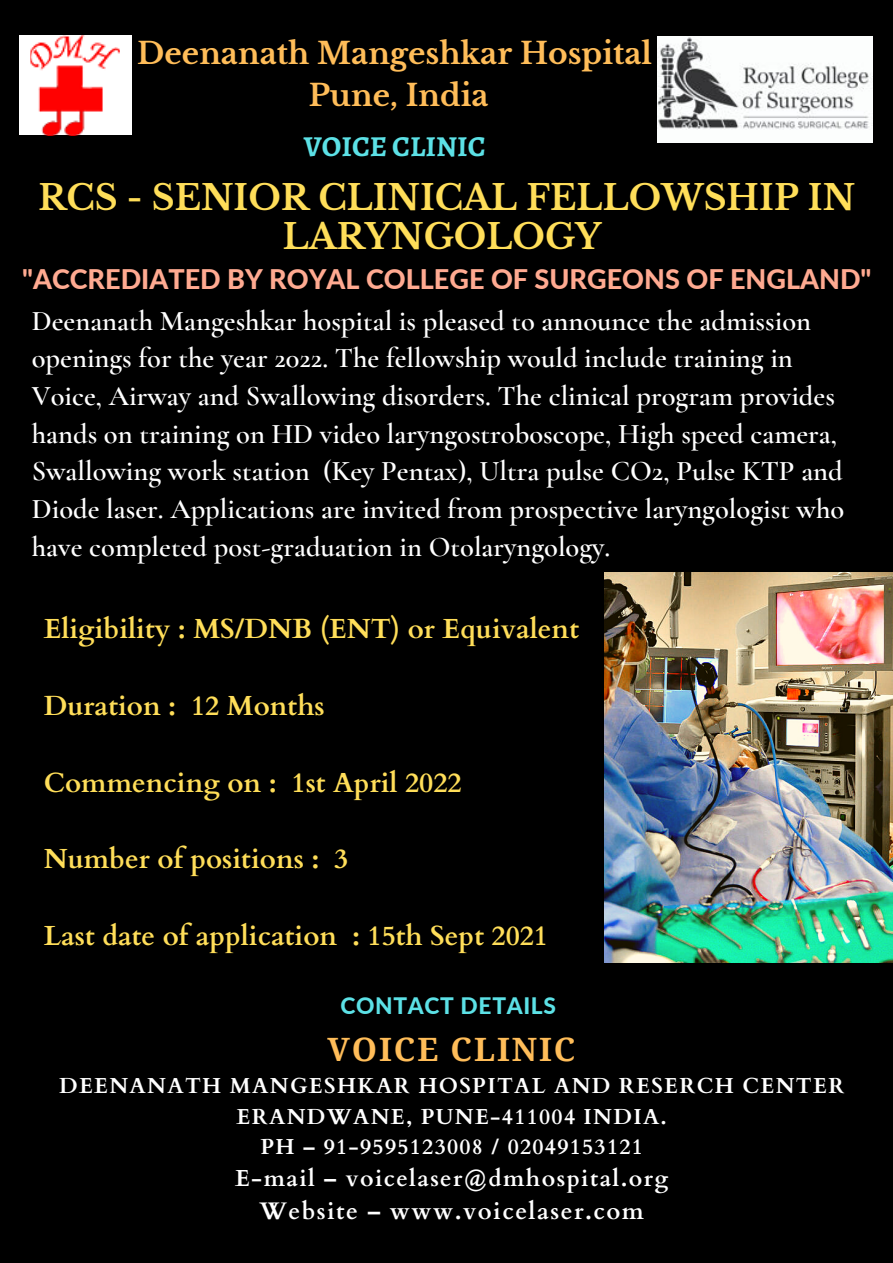
<style>
.page{position:relative;width:893px;height:1263px;background:#000}
.page>*{position:absolute;margin:0;border:0;box-sizing:border-box;transform-origin:0 0}
.t1{font:700 34.5px/38.8px "Libre Baskerville";color:#ffde59;text-align:center}
.t2{font:700 32.17px "Noto Serif";letter-spacing:.06em;color:#ffbd59}
.t3{font:700 29.7px "Libre Baskerville";color:#ffbd59}
.t4{font:700 28.95px "Alegreya";color:#5ce1e6}
.t5{font:600 28.5px/37.7px "Cormorant Garamond";color:#fff}
.t6{font:700 27.6px "Cardo";color:#ffde59}
.t7{font:800 27px "Lato";color:#ffaa91}
.t8{font:700 23.92px "Cardo";letter-spacing:.06em;color:#fff}
.t9{font:700 23.17px "Cardo";letter-spacing:.06em;color:#fff}
.t10{font:800 22.73px "Lato";letter-spacing:.03em;color:#5ce1e6}
.t11{font:700 21.67px/30.4px "Cardo";letter-spacing:.06em;color:#fff;text-align:center}
</style>
<div class="page">
<img style="left:658px;top:36px;width:214px;height:107px">
<img style="left:604px;top:573px;width:289px;height:390px">
<div style="left:19px;top:35px;width:112px;height:100px;background:#fff"></div>
<img style="left:31px;top:35px;width:89px;height:100px">
<p class="t3" style="left:137px;top:36px;width:516px">Deenanath Mangeshkar Hospital</p>
<p class="t3" style="left:309px;top:77px;width:181px">Pune, India</p>
<p class="t4" style="left:304px;top:126px;width:183px">VOICE CLINIC</p>
<p class="t1" style="left:38px;top:178px;width:818px">RCS - SENIOR CLINICAL FELLOWSHIP IN<br>LARYNGOLOGY</p>
<p class="t7" style="left:22px;top:262px;width:851px">"ACCREDIATED BY ROYAL COLLEGE OF SURGEONS OF ENGLAND"</p>
<p class="t5" style="left:32px;top:302px;width:814px">Deenanath Mangeshkar hospital is pleased to announce the admission openings for the year 2022. The fellowship would include training in Voice, Airway and Swallowing disorders. The clinical program provides hands on training on HD video laryngostroboscope, High speed camera, Swallowing work station (Key Pentax), Ultra pulse CO2, Pulse KTP and Diode laser. Applications are invited from prospective laryngologist who have completed post-graduation in Otolaryngology.</p>
<p class="t6" style="left:44px;top:611px;width:537px">Eligibility : MS/DNB (ENT) or Equivalent</p>
<p class="t6" style="left:44px;top:688px;width:283px">Duration : 12 Months</p>
<p class="t6" style="left:44px;top:764px;width:419px">Commencing on : 1st April 2022</p>
<p class="t6" style="left:44px;top:841px;width:306px">Number of positions : 3</p>
<p class="t6" style="left:44px;top:917px;width:506px">Last date of application : 15th Sept 2021</p>
<p class="t10" style="left:340px;top:991px;width:217px">CONTACT DETAILS</p>
<p class="t2" style="left:327px;top:1027px;width:249px">VOICE CLINIC</p>
<p class="t11" style="left:59px;top:1071px;width:786px">DEENANATH MANGESHKAR HOSPITAL AND RESERCH CENTER<br>ERANDWANE, PUNE-411004 INDIA.</p>
<p class="t11" style="left:260px;top:1132px;width:384px">PH – 91-9595123008 / 02049153121</p>
<p class="t9" style="left:235px;top:1163px;width:435px">E-mail – voicelaser@dmhospital.org</p>
<p class="t8" style="left:259px;top:1195px;width:386px">Website – www.voicelaser.com</p>
</div>
